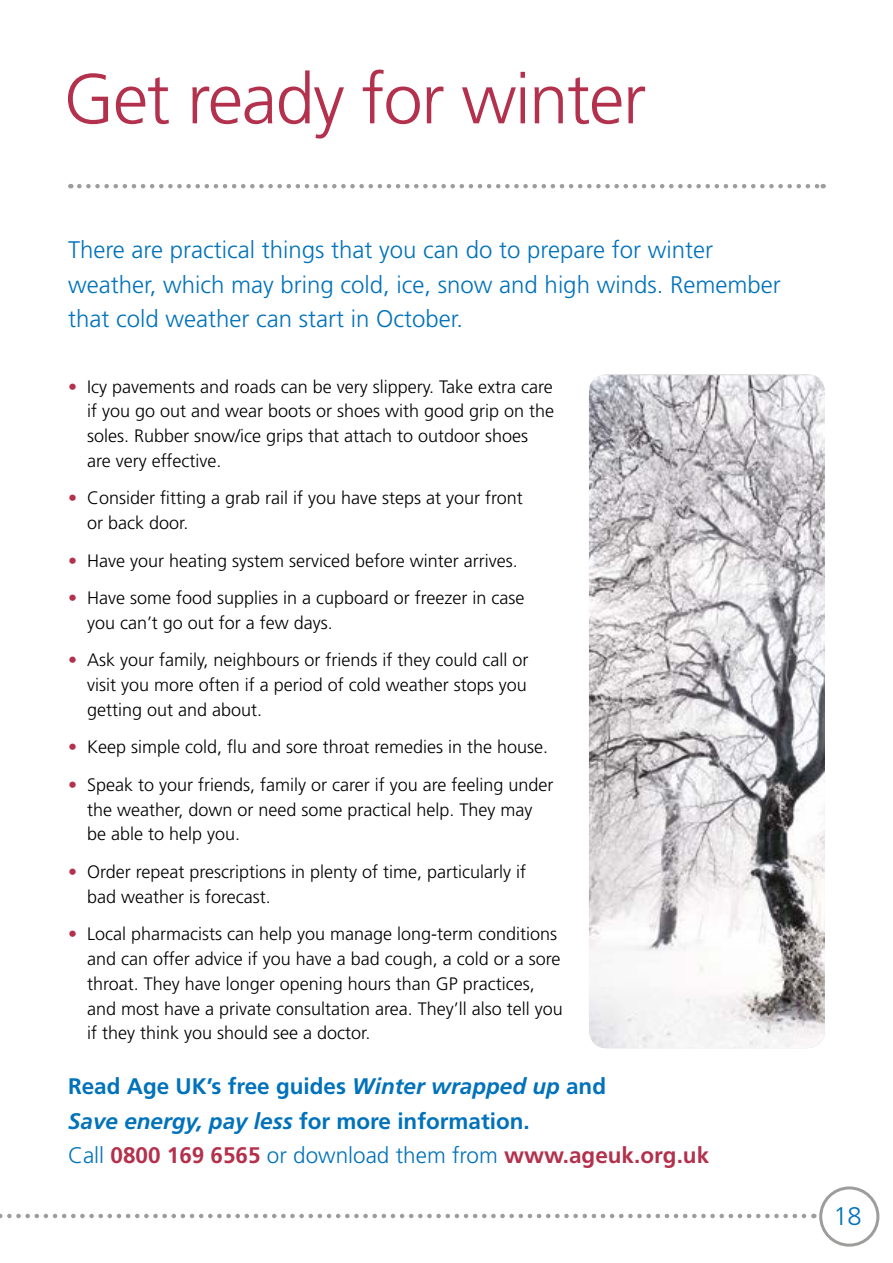
<style>
.page{position:relative;width:893px;height:1263px;background:#fff}
.page>*{position:absolute;margin:0;border:0;box-sizing:border-box;transform-origin:0 0}
.t1{font:300 70.5px "Frutiger";letter-spacing:-.02em;color:#b3314c}
.t2{font:300 25.5px "Frutiger";color:#0072bb}
.t3{font:300 24px/34.5px "Frutiger";color:#0072bb}
.t4{font:700 22.5px/34.5px "Frutiger";color:#0072bb}
.t5{font:300 18px/24.8px "Frutiger";color:#000}
.s1{color:#b3314c}
.s2{font-style:italic}
.s3{font-weight:300}
</style>
<div class="page">
<svg style="left:0;top:1214px;width:814px;height:4px"></svg>
<div style="left:819px;top:1186px;width:60px;height:60px;border:3px solid #9d9d9c;border-radius:50%"></div>
<svg style="left:79px;top:184px;width:745px;height:4px"></svg>
<img style="left:589px;top:375px;width:236px;height:673px">
<h1 class="t1" style="left:63px;top:59px;width:584px">Get ready for winter</h1>
<h3 class="t3" style="left:68px;top:232px;width:714px">There are practical things that you can do to prepare for winter weather, which may bring cold, ice, snow and high winds. Remember that cold weather can start in October.</h3>
<p class="t5" style="left:87px;top:374px;width:469px;text-indent:-19px"><span class="s1">•</span> Icy pavements and roads can be very slippery. Take extra care if you go out and wear boots or shoes with good grip on the soles. Rubber snow/ice grips that attach to outdoor shoes are very effective.</p>
<p class="t5" style="left:87px;top:486px;width:437px;text-indent:-19px"><span class="s1">•</span> Consider fitting a grab rail if you have steps at your front or back door.</p>
<p class="t5" style="left:68px;top:548px;width:451px"><span class="s1">•</span> Have your heating system serviced before winter arrives.</p>
<p class="t5" style="left:87px;top:585px;width:439px;text-indent:-19px"><span class="s1">•</span> Have some food supplies in a cupboard or freezer in case you can’t go out for a few days.</p>
<p class="t5" style="left:87px;top:648px;width:443px;text-align:justify;text-indent:-19px"><span class="s1">•</span> Ask your family, neighbours or friends if they could call or visit you more often if a period of cold weather stops you getting out and about.</p>
<p class="t5" style="left:68px;top:735px;width:482px"><span class="s1">•</span> Keep simple cold, flu and sore throat remedies in the house.</p>
<p class="t5" style="left:87px;top:772px;width:468px;text-indent:-19px"><span class="s1">•</span> Speak to your friends, family or carer if you are feeling under the weather, down or need some practical help. They may be able to help you.</p>
<p class="t5" style="left:87px;top:859px;width:441px;text-indent:-19px"><span class="s1">•</span> Order repeat prescriptions in plenty of time, particularly if bad weather is forecast.</p>
<p class="t5" style="left:87px;top:922px;width:477px;text-indent:-19px"><span class="s1">•</span> Local pharmacists can help you manage long-term conditions and can offer advice if you have a bad cough, a cold or a sore throat. They have longer opening hours than GP practices, and most have a private consultation area. They’ll also tell you if they think you should see a doctor.</p>
<p class="t4" style="left:68px;top:1069px;width:643px">Read Age UK’s free guides <span class="s2">Winter wrapped up</span> and<br><span class="s2">Save energy, pay less</span> for more information.<br><span class="s3">Call</span> <span class="s1">0800 169 6565</span> <span class="s3">or download them from</span> <span class="s1">www.ageuk.org.uk</span></p>
<h2 class="t2" style="left:833px;top:1202px;width:30px">18</h2>
</div>
